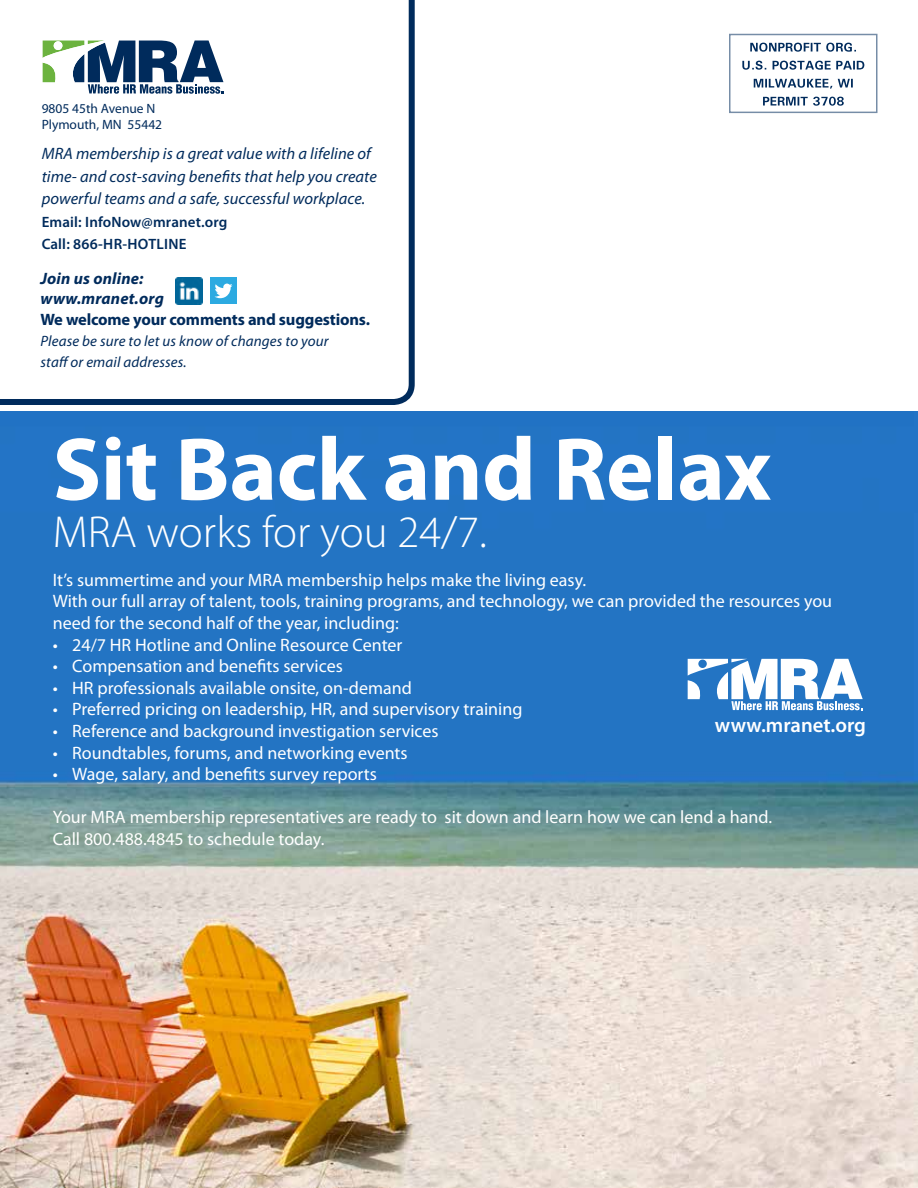
<style>
.page{position:relative;width:918px;height:1188px;background:#fff}
.page>*{position:absolute;margin:0;border:0;box-sizing:border-box;transform-origin:0 0}
.t1{font:700 90px "Myriad Pro";letter-spacing:-.005em;color:#fff}
.t2{font:300 45px "Myriad Pro";color:#fff}
.t3{font:600 20.7px "Myriad Pro";color:#fff}
.t4{font:18px/21.6px "Myriad Pro";color:#fff}
.t5{font:italic 16.5px/22.5px "Myriad Pro";letter-spacing:.005em;color:#002b5c}
.t6{font:700 16.5px "Myriad Pro";letter-spacing:-.01em;color:#002b5c}
.t7{font:italic 700 16.5px/19.8px "Myriad Pro";letter-spacing:.01em;color:#002b5c}
.t8{font:italic 15px/21px "Myriad Pro";letter-spacing:.01em;color:#002b5c}
.t9{font:600 15px/22.5px "Myriad Pro";letter-spacing:.01em;color:#002b5c}
.t10{font:13.5px/16.5px "Myriad Pro";color:#002b5c}
</style>
<div class="page">
<svg style="left:750px;top:43px;width:106px;height:9px"></svg>
<svg style="left:742px;top:61px;width:122px;height:9px"></svg>
<svg style="left:754px;top:79px;width:99px;height:10px"></svg>
<svg style="left:763px;top:97px;width:81px;height:9px"></svg>
<svg style="left:0;top:0;width:415px;height:405px"></svg>
<svg style="left:43px;top:40px;width:181px;height:54px"></svg>
<img style="left:0;top:411px;width:918px;height:777px">
<svg style="left:688px;top:659px;width:175px;height:51px"></svg>
<p class="t10" style="left:42px;top:100px;width:122px">9805 45th Avenue N<br>Plymouth, MN 55442</p>
<p class="t5" style="left:42px;top:142px;width:337px">MRA membership is a great value with a lifeline of time- and cost-saving benefits that help you create powerful teams and a safe, successful workplace.</p>
<p class="t9" style="left:42px;top:210px;width:187px">Email: InfoNow@mranet.org<br>Call: 866-HR-HOTLINE</p>
<p class="t7" style="left:40px;top:268px;width:125px">Join us online: www.mranet.org</p>
<p class="t6" style="left:40px;top:309px;width:331px">We welcome your comments and suggestions.</p>
<p class="t8" style="left:40px;top:330px;width:290px">Please be sure to let us know of changes to your staff or email addresses.</p>
<h1 class="t1" style="left:53px;top:411px;width:720px">Sit Back and Relax</h1>
<h2 class="t2" style="left:53px;top:505px;width:436px">MRA works for you 24/7.</h2>
<p class="t4" style="left:53px;top:569px;width:781px">It’s summertime and your MRA membership helps make the living easy.<br>With our full array of talent, tools, training programs, and technology, we can provided the resources you need for the second half of the year, including:</p>
<p class="t4" style="left:53px;top:633px;width:351px">• 24/7 HR Hotline and Online Resource Center</p>
<p class="t4" style="left:53px;top:655px;width:292px">• Compensation and benefits services</p>
<p class="t4" style="left:53px;top:677px;width:361px">• HR professionals available onsite, on-demand</p>
<p class="t4" style="left:53px;top:698px;width:471px">• Preferred pricing on leadership, HR, and supervisory training</p>
<p class="t4" style="left:53px;top:720px;width:388px">• Reference and background investigation services</p>
<p class="t4" style="left:53px;top:741px;width:357px">• Roundtables, forums, and networking events</p>
<p class="t4" style="left:53px;top:763px;width:326px">• Wage, salary, and benefits survey reports</p>
<p class="t4" style="left:53px;top:806px;width:721px">Your MRA membership representatives are ready to sit down and learn how we can lend a hand.<br>Call 800.488.4845 to schedule today.</p>
<p class="t3" style="left:715px;top:711px;width:153px">www.mranet.org</p>
</div>
